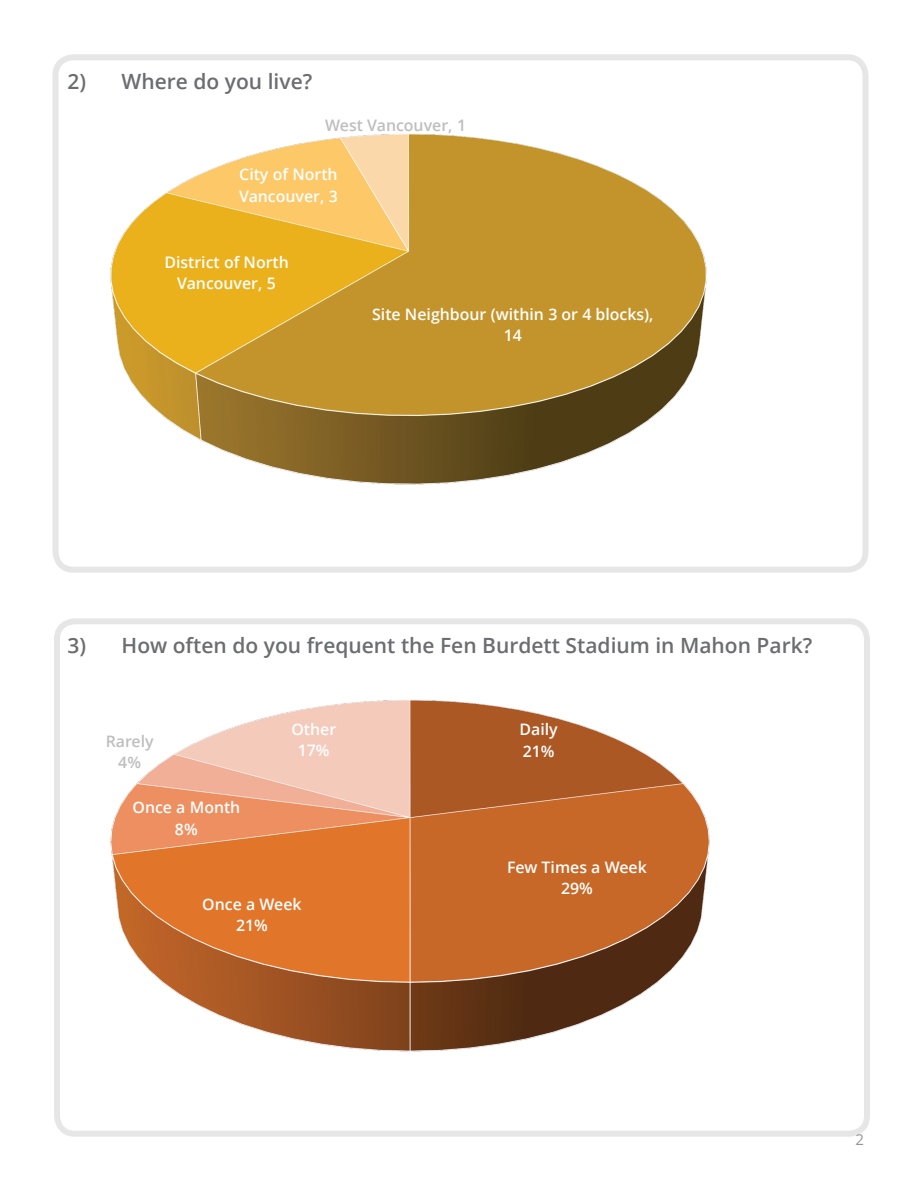
<style>
.page{position:relative;width:918px;height:1188px;background:#fff}
.page>*{position:absolute;margin:0;border:0;box-sizing:border-box;transform-origin:0 0}
.t1{font:600 21px "Open Sans";color:#6c6d70}
.t2{font:600 15.9px/21.6px "Open Sans";color:#fff;text-align:center}
.t3{font:600 15.9px/21.6px "Open Sans";color:#bfbebe;text-align:center}
.t4{font:15px "Open Sans";color:#939598}
</style>
<div class="page">
<div style="left:52px;top:54px;width:816px;height:519px;border:6px solid #231f20;border-radius:18px"></div>
<div style="left:54px;top:618px;width:816px;height:519px;border:6px solid #231f20;border-radius:18px"></div>
<img style="left:110px;top:134px;width:597px;height:351px">
<img style="left:110px;top:700px;width:600px;height:352px">
<h1 class="t1" style="left:68px;top:67px;width:246px">2) Where do you live?</h1>
<p class="t3" style="left:325px;top:114px;width:142px">West Vancouver, 1</p>
<p class="t2" style="left:239px;top:163px;width:100px;text-align:left">City of North<br>Vancouver, 3</p>
<p class="t2" style="left:164px;top:251px;width:126px">District of North<br>Vancouver, 5</p>
<p class="t2" style="left:372px;top:303px;width:283px">Site Neighbour (within 3 or 4 blocks),<br>14</p>
<h1 class="t1" style="left:68px;top:631px;width:746px">3) How often do you frequent the Fen Burdett Stadium in Mahon Park?</h1>
<p class="t3" style="left:106px;top:730px;width:49px">Rarely<br>4%</p>
<p class="t2" style="left:132px;top:797px;width:109px">Once a Month<br>8%</p>
<p class="t2" style="left:291px;top:718px;width:46px">Other<br>17%</p>
<p class="t2" style="left:202px;top:893px;width:101px">Once a Week<br>21%</p>
<p class="t2" style="left:520px;top:718px;width:40px;text-align:left">Daily<br>21%</p>
<p class="t2" style="left:507px;top:856px;width:141px">Few Times a Week<br>29%</p>
<p class="t4" style="left:855px;top:1130px;width:10px">2</p>
</div>
